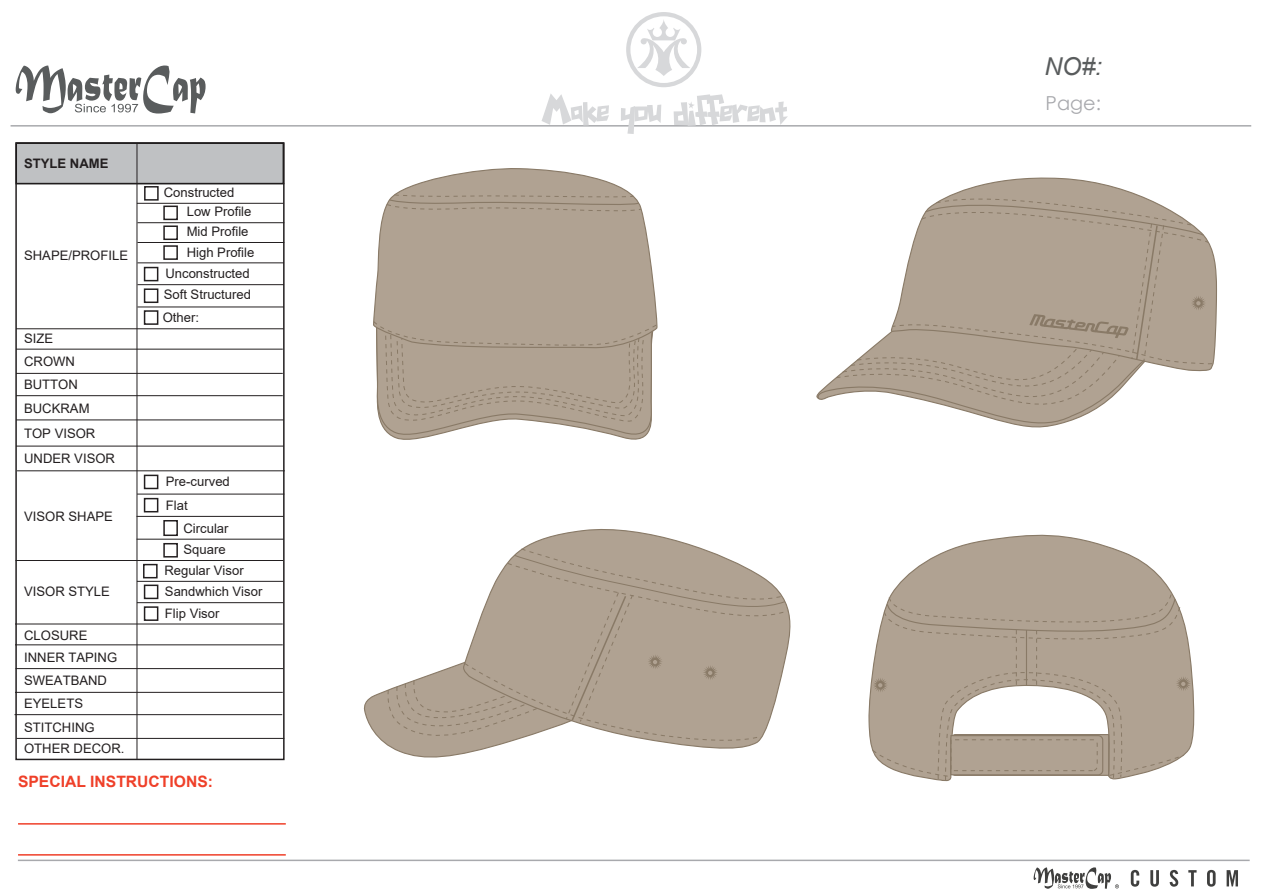
<style>
.page{position:relative;width:1263px;height:893px;background:#fff}
.page>*{position:absolute;margin:0;border:0;box-sizing:border-box;transform-origin:0 0}
.t1{font:italic 24.6px "Arial";color:#595c5d}
.t2{font:19.35px "Century Gothic";color:#a8a9ad}
.t3{font:700 15.6px "Arial";color:#ef4029}
.t4{font:13.05px/21.1px "Arial";color:#231f20}
.t5{font:700 13.05px "Arial";color:#231f20}
</style>
<div class="page">
<hr style="left:11px;top:125px;width:1240px;height:2px;background:#a8a9ad">
<svg style="left:16px;top:65px;width:190px;height:49px"></svg>
<svg style="left:626px;top:12px;width:75px;height:75px"></svg>
<svg style="left:541px;top:94px;width:68px;height:31px"></svg>
<svg style="left:621px;top:105px;width:40px;height:29px"></svg>
<svg style="left:674px;top:94px;width:114px;height:32px"></svg>
<div style="left:16px;top:142px;width:268px;height:42px;background:#bfc1c3"></div>
<svg style="left:1033px;top:867px;width:86px;height:22px"></svg>
<svg style="left:1131px;top:870px;width:8px;height:17px"></svg>
<svg style="left:1150px;top:870px;width:9px;height:17px"></svg>
<svg style="left:1169px;top:870px;width:9px;height:17px"></svg>
<svg style="left:1188px;top:870px;width:8px;height:16px"></svg>
<svg style="left:1207px;top:870px;width:8px;height:17px"></svg>
<svg style="left:1226px;top:870px;width:12px;height:16px"></svg>
<div style="left:15px;top:142px;width:270px;height:618px;border:2px solid #231f20"></div>
<hr style="left:137px;top:203px;width:146px;height:1px;background:#231f20">
<hr style="left:17px;top:183px;width:267px;height:1px;background:#231f20">
<hr style="left:137px;top:222px;width:147px;height:1px;background:#231f20">
<hr style="left:137px;top:242px;width:147px;height:1px;background:#231f20">
<hr style="left:137px;top:262px;width:147px;height:1px;background:#231f20">
<hr style="left:137px;top:284px;width:147px;height:1px;background:#231f20">
<hr style="left:137px;top:307px;width:147px;height:1px;background:#231f20">
<hr style="left:16px;top:328px;width:268px;height:1px;background:#231f20">
<hr style="left:16px;top:349px;width:267px;height:1px;background:#231f20">
<hr style="left:16px;top:373px;width:267px;height:1px;background:#231f20">
<hr style="left:16px;top:395px;width:267px;height:1px;background:#231f20">
<hr style="left:16px;top:420px;width:268px;height:1px;background:#231f20">
<hr style="left:16px;top:446px;width:268px;height:1px;background:#231f20">
<hr style="left:17px;top:470px;width:268px;height:1px;background:#231f20">
<hr style="left:137px;top:494px;width:147px;height:1px;background:#231f20">
<hr style="left:137px;top:516px;width:147px;height:1px;background:#231f20">
<hr style="left:137px;top:539px;width:147px;height:1px;background:#231f20">
<hr style="left:16px;top:560px;width:267px;height:1px;background:#231f20">
<hr style="left:137px;top:581px;width:146px;height:1px;background:#231f20">
<hr style="left:137px;top:602px;width:146px;height:1px;background:#231f20">
<hr style="left:15px;top:624px;width:268px;height:1px;background:#231f20">
<hr style="left:15px;top:644px;width:268px;height:1px;background:#231f20">
<hr style="left:16px;top:668px;width:267px;height:1px;background:#231f20">
<hr style="left:15px;top:692px;width:268px;height:1px;background:#231f20">
<hr style="left:15px;top:714px;width:267px;height:1px;background:#231f20">
<hr style="left:17px;top:738px;width:267px;height:1px;background:#231f20">
<hr style="left:18px;top:823px;width:268px;height:2px;background:#ef4029">
<hr style="left:18px;top:854px;width:268px;height:2px;background:#ef4029">
<hr style="left:18px;top:860px;width:1232px;height:1px;background:#a8a9ad">
<hr style="left:137px;top:143px;width:1px;height:616px;background:#231f20">
<div style="left:144px;top:267px;width:14px;height:14px;border:2px solid #231f20"></div>
<div style="left:144px;top:288px;width:14px;height:15px;border:2px solid #231f20"></div>
<div style="left:144px;top:310px;width:14px;height:15px;border:2px solid #231f20"></div>
<div style="left:163px;top:206px;width:15px;height:14px;border:2px solid #231f20"></div>
<div style="left:163px;top:225px;width:15px;height:15px;border:2px solid #231f20"></div>
<div style="left:144px;top:585px;width:14px;height:14px;border:2px solid #231f20"></div>
<div style="left:144px;top:606px;width:14px;height:15px;border:2px solid #231f20"></div>
<div style="left:163px;top:520px;width:15px;height:16px;border:2px solid #231f20"></div>
<div style="left:144px;top:186px;width:15px;height:15px;border:2px solid #231f20"></div>
<div style="left:163px;top:245px;width:15px;height:15px;border:2px solid #231f20"></div>
<div style="left:163px;top:543px;width:15px;height:15px;border:2px solid #231f20"></div>
<div style="left:143px;top:564px;width:15px;height:14px;border:2px solid #231f20"></div>
<div style="left:144px;top:475px;width:14px;height:14px;border:2px solid #231f20"></div>
<div style="left:144px;top:498px;width:14px;height:14px;border:2px solid #231f20"></div>
<svg style="left:946px;top:177px;width:271px;height:188px"></svg>
<svg style="left:523px;top:529px;width:268px;height:112px"></svg>
<svg style="left:868px;top:534px;width:327px;height:248px"></svg>
<svg style="left:373px;top:168px;width:285px;height:151px;background:#b9ad9f"></svg>
<svg style="left:386px;top:194px;width:256px;height:20px;background:#ad9f8f"></svg>
<svg style="left:373px;top:319px;width:285px;height:121px;background:#b6aa9b"></svg>
<svg style="left:363px;top:548px;width:426px;height:210px"></svg>
<svg style="left:872px;top:592px;width:319px;height:189px"></svg>
<svg style="left:816px;top:197px;width:397px;height:231px"></svg>
<p class="t5" style="left:24px;top:154px;width:86px">STYLE NAME</p>
<p class="t4" style="left:24px;top:245px;width:106px">SHAPE/PROFILE</p>
<p class="t4" style="left:24px;top:328px;width:31px">SIZE</p>
<p class="t4" style="left:24px;top:351px;width:52px">CROWN</p>
<p class="t4" style="left:24px;top:374px;width:55px">BUTTON</p>
<p class="t4" style="left:24px;top:398px;width:67px">BUCKRAM</p>
<p class="t4" style="left:24px;top:423px;width:73px">TOP VISOR</p>
<p class="t4" style="left:24px;top:447px;width:92px">UNDER VISOR</p>
<p class="t4" style="left:24px;top:505px;width:90px">VISOR SHAPE</p>
<p class="t4" style="left:24px;top:581px;width:87px">VISOR STYLE</p>
<p class="t4" style="left:24px;top:625px;width:65px">CLOSURE</p>
<p class="t4" style="left:24px;top:647px;width:95px">INNER TAPING</p>
<p class="t4" style="left:24px;top:670px;width:84px">SWEATBAND</p>
<p class="t4" style="left:24px;top:692px;width:60px">EYELETS</p>
<p class="t4" style="left:24px;top:716px;width:72px">STITCHING</p>
<p class="t4" style="left:24px;top:738px;width:102px">OTHER DECOR.</p>
<p class="t4" style="left:164px;top:182px;width:72px">Constructed</p>
<p class="t4" style="left:187px;top:202px;width:66px;line-height:20px">Low Profile<br>Mid Profile</p>
<p class="t4" style="left:187px;top:242px;width:69px">High Profile</p>
<p class="t4" style="left:164px;top:263px;width:89px">Unconstructed<br>Soft Structured</p>
<p class="t4" style="left:163px;top:307px;width:38px">Other:</p>
<p class="t4" style="left:166px;top:469px;width:65px;line-height:23.9px">Pre-curved<br>Flat</p>
<p class="t4" style="left:183px;top:517px;width:47px">Circular</p>
<p class="t4" style="left:164px;top:539px;width:81px;text-align:center">Square<br>Regular Visor</p>
<p class="t4" style="left:165px;top:581px;width:99px">Sandwhich Visor<br>Flip Visor</p>
<p class="t3" style="left:18px;top:771px;width:196px">SPECIAL INSTRUCTIONS:</p>
<h1 class="t1" style="left:1044px;top:50px;width:59px">NO#:</h1>
<h2 class="t2" style="left:1045px;top:90px;width:57px">Page:</h2>
</div>
